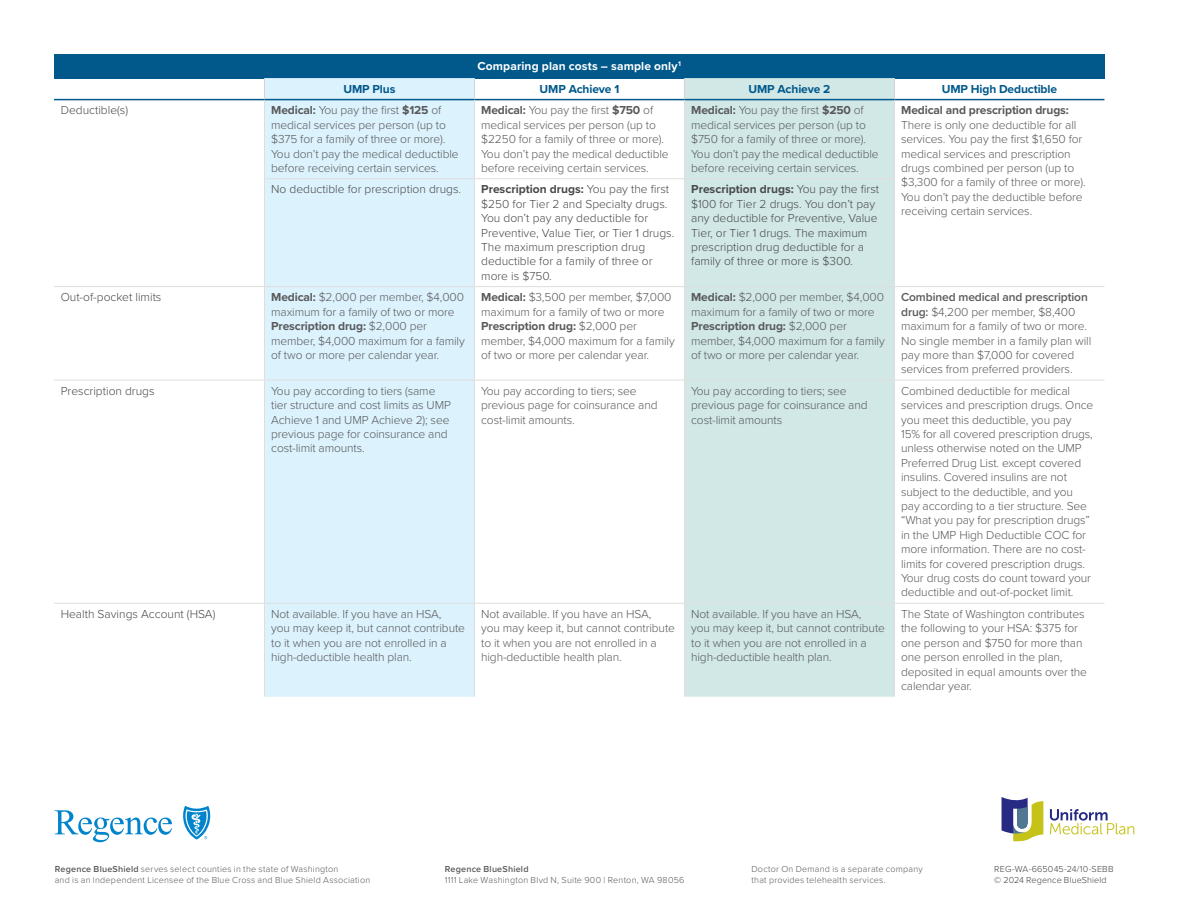
<style>
.page{position:relative;width:1188px;height:918px;background:#fff}
.page>*{position:absolute;margin:0;border:0;box-sizing:border-box;transform-origin:0 0}
.t1{font:300 12px/14.4px "Proxima Nova";letter-spacing:-.01em;color:#58595b}
.t2{font:300 12px/14.4px "Proxima Nova";color:#484849}
.t3{font:700 12px "Proxima Nova";letter-spacing:-.01em;color:#00588b}
.t4{font:700 12px "Proxima Nova";letter-spacing:.01em;color:#fff}
.t5{font:700 12px "Proxima Nova";letter-spacing:-.01em;color:#58595b}
.t6{font:300 9px/10.5px "Proxima Nova";letter-spacing:.025em;color:#58595b}
.t7{font:300 9px/10.5px "Proxima Nova";letter-spacing:.015em;color:#414042}
.t8{font:600 9px "Proxima Nova";letter-spacing:.025em;color:#58595b}
.s1{font-weight:700}
.s2{font-weight:600}
</style>
<div class="page">
<div style="left:54px;top:54px;width:1050px;height:24px;background:#00588b"></div>
<div style="left:265px;top:78px;width:209px;height:619px;background:#dcf2fd"></div>
<div style="left:685px;top:78px;width:209px;height:619px;background:#d1e8e6"></div>
<hr style="left:54px;top:99px;width:210px;height:1px;background:#00588b">
<hr style="left:264px;top:99px;width:210px;height:1px;background:#00588b">
<hr style="left:474px;top:99px;width:210px;height:1px;background:#00588b">
<hr style="left:684px;top:99px;width:210px;height:1px;background:#00588b">
<hr style="left:894px;top:99px;width:210px;height:1px;background:#00588b">
<hr style="left:264px;top:100px;width:1px;height:78px;background:#dfdede">
<hr style="left:474px;top:100px;width:1px;height:78px;background:#dfdede">
<hr style="left:684px;top:100px;width:1px;height:78px;background:#dfdede">
<hr style="left:894px;top:100px;width:1px;height:78px;background:#dfdede">
<hr style="left:264px;top:178px;width:210px;height:1px;background:#dfdede">
<hr style="left:264px;top:179px;width:1px;height:107px;background:#dfdede">
<hr style="left:474px;top:178px;width:210px;height:1px;background:#dfdede">
<hr style="left:474px;top:179px;width:1px;height:107px;background:#dfdede">
<hr style="left:684px;top:178px;width:211px;height:1px;background:#dfdede">
<hr style="left:684px;top:179px;width:1px;height:107px;background:#dfdede">
<hr style="left:894px;top:179px;width:1px;height:107px;background:#dfdede">
<hr style="left:54px;top:286px;width:210px;height:1px;background:#dfdede">
<hr style="left:264px;top:286px;width:210px;height:1px;background:#dfdede">
<hr style="left:264px;top:287px;width:1px;height:93px;background:#dfdede">
<hr style="left:474px;top:286px;width:210px;height:1px;background:#dfdede">
<hr style="left:474px;top:287px;width:1px;height:93px;background:#dfdede">
<hr style="left:684px;top:286px;width:210px;height:1px;background:#dfdede">
<hr style="left:684px;top:287px;width:1px;height:93px;background:#dfdede">
<hr style="left:894px;top:286px;width:210px;height:1px;background:#dfdede">
<hr style="left:894px;top:287px;width:1px;height:93px;background:#dfdede">
<hr style="left:54px;top:380px;width:210px;height:1px;background:#dfdede">
<hr style="left:264px;top:380px;width:210px;height:1px;background:#dfdede">
<hr style="left:264px;top:380px;width:1px;height:223px;background:#dfdede">
<hr style="left:474px;top:380px;width:210px;height:1px;background:#dfdede">
<hr style="left:474px;top:380px;width:1px;height:223px;background:#dfdede">
<hr style="left:684px;top:380px;width:210px;height:1px;background:#dfdede">
<hr style="left:684px;top:380px;width:1px;height:223px;background:#dfdede">
<hr style="left:894px;top:380px;width:210px;height:1px;background:#dfdede">
<hr style="left:894px;top:380px;width:1px;height:223px;background:#dfdede">
<hr style="left:54px;top:603px;width:210px;height:1px;background:#dfdede">
<hr style="left:264px;top:603px;width:210px;height:1px;background:#dfdede">
<hr style="left:264px;top:604px;width:1px;height:93px;background:#dfdede">
<hr style="left:474px;top:603px;width:210px;height:1px;background:#dfdede">
<hr style="left:474px;top:604px;width:1px;height:93px;background:#dfdede">
<hr style="left:684px;top:603px;width:210px;height:1px;background:#dfdede">
<hr style="left:684px;top:604px;width:1px;height:93px;background:#dfdede">
<hr style="left:894px;top:603px;width:210px;height:1px;background:#dfdede">
<hr style="left:894px;top:604px;width:1px;height:93px;background:#dfdede">
<svg style="left:264px;top:78px;width:1px;height:21px"></svg>
<svg style="left:474px;top:78px;width:1px;height:21px"></svg>
<svg style="left:684px;top:78px;width:1px;height:21px"></svg>
<svg style="left:894px;top:78px;width:1px;height:21px"></svg>
<svg style="left:1050px;top:809px;width:84px;height:25px"></svg>
<svg style="left:1002px;top:797px;width:41px;height:44px"></svg>
<svg style="left:183px;top:806px;width:28px;height:34px"></svg>
<svg style="left:55px;top:810px;width:117px;height:32px"></svg>
<p class="t4" style="left:477px;top:57px;width:205px">Comparing plan costs – sample only<sup>1</sup></p>
<p class="t3" style="left:344px;top:80px;width:53px">UMP Plus</p>
<p class="t3" style="left:540px;top:80px;width:81px">UMP Achieve 1</p>
<p class="t3" style="left:748px;top:80px;width:84px">UMP Achieve 2</p>
<p class="t3" style="left:942px;top:80px;width:117px">UMP High Deductible</p>
<p class="t2" style="left:61px;top:103px;width:69px">Deductible(s)</p>
<p class="t1" style="left:271px;top:103px;width:189px"><span class="s1">Medical:</span> You pay the first <span class="s1">$125</span> of medical services per person (up to $375 for a family of three or more).<br>You don’t pay the medical deductible before receiving certain services.</p>
<p class="t1" style="left:481px;top:103px;width:189px"><span class="s1">Medical:</span> You pay the first <span class="s1">$750</span> of medical services per person (up to $2250 for a family of three or more).<br>You don’t pay the medical deductible before receiving certain services.</p>
<p class="t1" style="left:691px;top:103px;width:189px"><span class="s1">Medical:</span> You pay the first <span class="s1">$250</span> of medical services per person (up to $750 for a family of three or more).<br>You don’t pay the medical deductible before receiving certain services.</p>
<p class="t5" style="left:901px;top:101px;width:169px">Medical and prescription drugs:</p>
<p class="t1" style="left:901px;top:117px;width:186px">There is only one deductible for all services. You pay the first $1,650 for medical services and prescription drugs combined per person (up to $3,300 for a family of three or more).<br>You don’t pay the deductible before receiving certain services.</p>
<p class="t2" style="left:271px;top:182px;width:191px">No deductible for prescription drugs.</p>
<p class="t2" style="left:481px;top:182px;width:195px"><span class="s1">Prescription drugs:</span> You pay the first $250 for Tier 2 and Specialty drugs.<br>You don’t pay any deductible for<br>Preventive, Value Tier, or Tier 1 drugs.<br>The maximum prescription drug deductible for a family of three or more is $750.</p>
<p class="t2" style="left:691px;top:182px;width:190px"><span class="s1">Prescription drugs:</span> You pay the first $100 for Tier 2 drugs. You don’t pay any deductible for Preventive, Value Tier, or Tier 1 drugs. The maximum prescription drug deductible for a family of three or more is $300.</p>
<p class="t2" style="left:61px;top:290px;width:102px">Out-of-pocket limits</p>
<p class="t1" style="left:271px;top:290px;width:195px"><span class="s1">Medical:</span> $2,000 per member, $4,000 maximum for a family of two or more <span class="s1">Prescription drug:</span> $2,000 per member, $4,000 maximum for a family of two or more per calendar year.</p>
<p class="t1" style="left:481px;top:290px;width:195px"><span class="s1">Medical:</span> $3,500 per member, $7,000 maximum for a family of two or more <span class="s1">Prescription drug:</span> $2,000 per member, $4,000 maximum for a family of two or more per calendar year.</p>
<p class="t1" style="left:691px;top:290px;width:195px"><span class="s1">Medical:</span> $2,000 per member, $4,000 maximum for a family of two or more <span class="s1">Prescription drug:</span> $2,000 per member, $4,000 maximum for a family of two or more per calendar year.</p>
<p class="t1" style="left:901px;top:290px;width:192px"><span class="s2">Combined medical and prescription drug:</span> $4,200 per member, $8,400 maximum for a family of two or more.<br>No single member in a family plan will pay more than $7,000 for covered services from preferred providers.</p>
<p class="t2" style="left:61px;top:383px;width:95px">Prescription drugs</p>
<p class="t1" style="left:271px;top:383px;width:181px">You pay according to tiers (same tier structure and cost limits as UMP<br>Achieve 1 and UMP Achieve 2); see previous page for coinsurance and cost-limit amounts.</p>
<p class="t1" style="left:481px;top:383px;width:178px">You pay according to tiers; see previous page for coinsurance and cost-limit amounts.</p>
<p class="t1" style="left:691px;top:383px;width:178px">You pay according to tiers; see previous page for coinsurance and cost-limit amounts</p>
<p class="t1" style="left:901px;top:383px;width:194px">Combined deductible for medical services and prescription drugs. Once you meet this deductible, you pay 15% for all covered prescription drugs, unless otherwise noted on the UMP Preferred Drug List. except covered insulins. Covered insulins are not subject to the deductible, and you pay according to a tier structure. See “What you pay for prescription drugs” in the UMP High Deductible COC for more information. There are no cost&shy;limits for covered prescription drugs.<br>Your drug costs do count toward your deductible and out-of-pocket limit.</p>
<p class="t2" style="left:61px;top:606px;width:156px">Health Savings Account (HSA)</p>
<p class="t1" style="left:271px;top:606px;width:195px">Not available. If you have an HSA,<br>you may keep it, but cannot contribute to it when you are not enrolled in a high-deductible health plan.</p>
<p class="t1" style="left:481px;top:606px;width:195px">Not available. If you have an HSA,<br>you may keep it, but cannot contribute to it when you are not enrolled in a high-deductible health plan.</p>
<p class="t1" style="left:691px;top:606px;width:195px">Not available. If you have an HSA,<br>you may keep it, but cannot contribute to it when you are not enrolled in a high-deductible health plan.</p>
<p class="t1" style="left:901px;top:606px;width:187px">The State of Washington contributes the following to your HSA: $375 for one person and $750 for more than one person enrolled in the plan, deposited in equal amounts over the calendar year.</p>
<p class="t6" style="left:55px;top:863px;width:317px"><span class="s2">Regence BlueShield</span> serves select counties in the state of Washington<br>and is an Independent Licensee of the Blue Cross and Blue Shield Association</p>
<p class="t6" style="left:752px;top:863px;width:173px">Doctor On Demand is a separate company that provides telehealth services.</p>
<p class="t8" style="left:445px;top:863px;width:85px">Regence BlueShield</p>
<p class="t6" style="left:445px;top:874px;width:241px">1111 Lake Washington Blvd N, Suite 900 | Renton, WA 98056</p>
<p class="t7" style="left:994px;top:863px;width:121px">REG-WA-665045-24/10-SEBB © 2024 Regence BlueShield</p>
</div>
